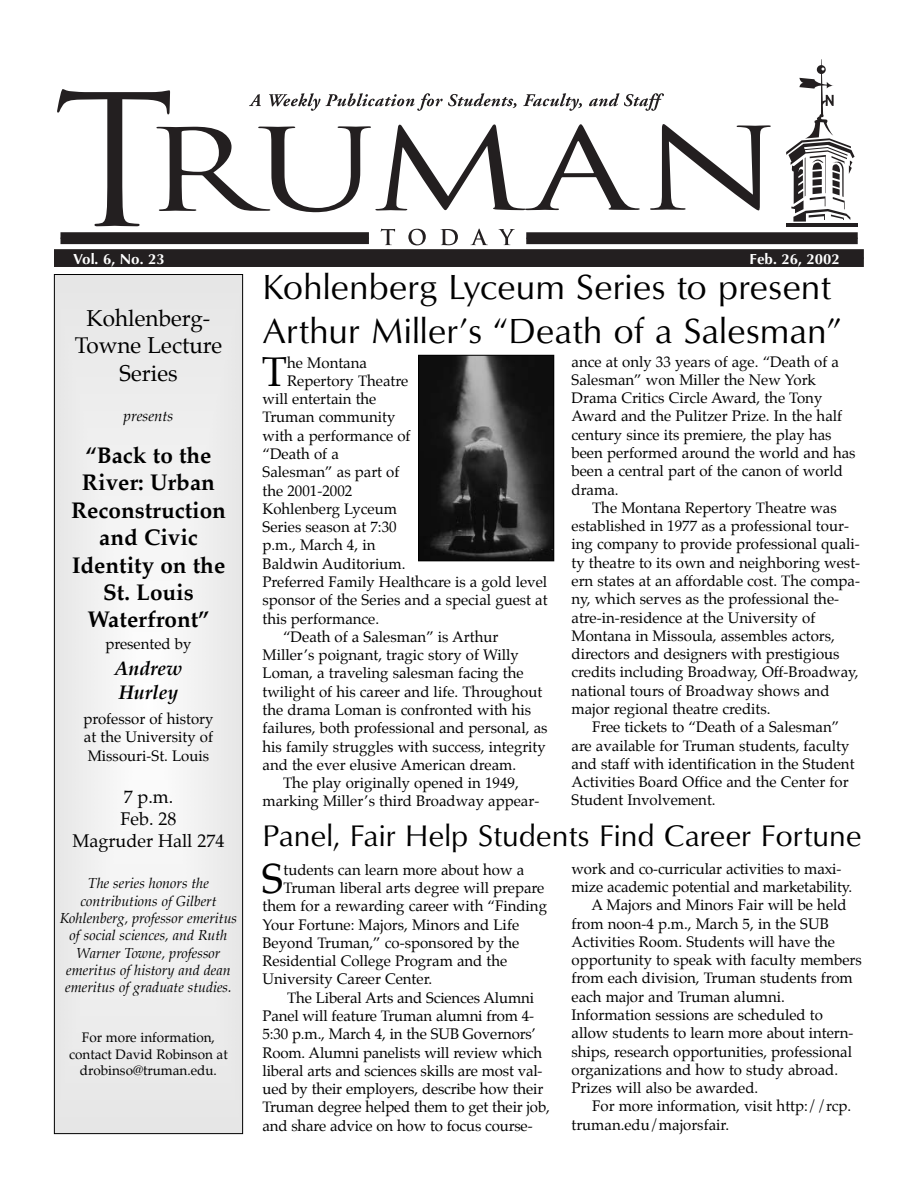
<style>
.page{position:relative;width:918px;height:1188px;background:#fff}
.page>*{position:absolute;margin:0;border:0;box-sizing:border-box;transform-origin:0 0}
.t1{font:41.25px "Palatino";color:#000}
.t2{font:36px/43.2px "Optimum Roman DTC";color:#000}
.t3{font:30.75px "Optimum Roman DTC";color:#000}
.t4{font:700 22.5px/27.5px "Palatino";color:#000;text-align:center}
.t5{font:22.5px/27.5px "Palatino";color:#000;text-align:center}
.t6{font:italic 700 19.5px/23.7px "Palatino";color:#000}
.t7{font:18px/21.9px "Palatino";color:#000;text-align:center}
.t8{font:15px/18.3px "Palatino";color:#000}
.t9{font:15px "Optimum Bold DTC";color:#fff}
.t10{font:italic 15px "Palatino";color:#000}
.t11{font:italic 14.25px/17.4px "Palatino";color:#000;text-align:center}
.t12{font:13.5px/16.5px "Palatino";color:#000;text-align:center}
</style>
<div class="page">
<hr style="left:786px;top:223px;width:71px;height:4px;background:#231f20">
<svg style="left:786px;top:59px;width:69px;height:163px"></svg>
<svg style="left:57px;top:89px;width:714px;height:156px"></svg>
<div style="left:60px;top:232px;width:309px;height:12px;background:#231f20"></div>
<div style="left:54px;top:249px;width:810px;height:18px;background:#231f20"></div>
<div style="left:526px;top:232px;width:332px;height:12px;background:#231f20"></div>
<div style="left:55px;top:275px;width:187px;height:858px;background:#ededed"></div>
<div style="left:54px;top:274px;width:189px;height:860px;border:1px solid #000"></div>
<img style="left:420px;top:357px;width:132px;height:202px">
<div style="left:418px;top:355px;width:136px;height:206px;border:1px solid #000"></div>
<p class="t9" style="left:74px;top:253px;width:93px">Vol. 6, No. 23</p>
<p class="t9" style="left:750px;top:253px;width:92px">Feb. 26, 2002</p>
<h3 class="t5" style="left:75px;top:306px;width:149px">Kohlenberg-<br>Towne Lecture<br>Series</h3>
<p class="t10" style="left:124px;top:409px;width:51px">presents</p>
<h3 class="t4" style="left:71px;top:443px;width:156px">“Back to the<br>River: Urban<br>Reconstruction and Civic<br>Identity on the<br>St. Louis<br>Waterfront”</h3>
<p class="t8" style="left:105px;top:636px;width:88px">presented by</p>
<h3 class="t6" style="left:115px;top:658px;width:69px">Andrew<br>Hurley</h3>
<p class="t8" style="left:83px;top:711px;width:132px;text-align:justify">professor of history at the University of Missouri-St. Louis</p>
<p class="t7" style="left:73px;top:787px;width:153px">7 p.m.<br>Feb. 28<br>Magruder Hall 274</p>
<p class="t11" style="left:60px;top:876px;width:179px">The series honors the contributions of Gilbert<br>Kohlenberg, professor emeritus of social sciences, and Ruth<br>Warner Towne, professor emeritus of history and dean emeritus of graduate studies.</p>
<p class="t12" style="left:69px;top:1030px;width:160px">For more information, contact David Robinson at drobinso@truman.edu.</p>
<h2 class="t2" style="left:263px;top:269px;width:581px">Kohlenberg Lyceum Series to present<br>Arthur Miller’s “Death of a Salesman”</h2>
<h1 class="t1" style="left:262px;top:352px;width:27px">T</h1>
<p class="t8" style="left:287px;top:354px;width:81px">he Montana</p>
<p class="t8" style="left:287px;top:373px;width:123px">Repertory Theatre</p>
<p class="t8" style="left:263px;top:391px;width:116px">will entertain the</p>
<p class="t8" style="left:263px;top:409px;width:134px">Truman community</p>
<p class="t8" style="left:263px;top:428px;width:150px">with a performance of</p>
<p class="t8" style="left:263px;top:446px;width:78px">“Death of a</p>
<p class="t8" style="left:263px;top:464px;width:138px">Salesman” as part of</p>
<p class="t8" style="left:263px;top:482px;width:91px">the 2001-2002</p>
<p class="t8" style="left:263px;top:501px;width:136px">Kohlenberg Lyceum</p>
<p class="t8" style="left:263px;top:519px;width:136px">Series season at 7:30</p>
<p class="t8" style="left:263px;top:537px;width:114px">p.m., March 4, in</p>
<p class="t8" style="left:263px;top:556px;width:145px">Baldwin Auditorium.</p>
<p class="t8" style="left:263px;top:574px;width:286px">Preferred Family Healthcare is a gold level</p>
<p class="t8" style="left:263px;top:592px;width:287px">sponsor of the Series and a special guest at</p>
<p class="t8" style="left:263px;top:610px;width:118px">this performance.</p>
<p class="t8" style="left:283px;top:629px;width:217px">“Death of a Salesman” is Arthur</p>
<p class="t8" style="left:263px;top:647px;width:258px">Miller’s poignant, tragic story of Willy</p>
<p class="t8" style="left:263px;top:665px;width:263px">Loman, a traveling salesman facing the</p>
<p class="t8" style="left:263px;top:684px;width:281px">twilight of his career and life. Throughout</p>
<p class="t8" style="left:263px;top:702px;width:270px">the drama Loman is confronted with his</p>
<p class="t8" style="left:263px;top:720px;width:287px">failures, both professional and personal, as</p>
<p class="t8" style="left:263px;top:738px;width:285px">his family struggles with success, integrity</p>
<p class="t8" style="left:263px;top:757px;width:255px">and the ever elusive American dream.</p>
<p class="t8" style="left:283px;top:775px;width:237px">The play originally opened in 1949,</p>
<p class="t8" style="left:263px;top:793px;width:278px">marking Miller’s third Broadway appear-</p>
<p class="t8" style="left:572px;top:353px;width:286px">ance at only 33 years of age. “Death of a Salesman” won Miller the New York Drama Critics Circle Award, the Tony Award and the Pulitzer Prize. In the half century since its premiere, the play has been performed around the world and has been a central part of the canon of world drama.</p>
<p class="t8" style="left:572px;top:500px;width:290px;text-indent:21px">The Montana Repertory Theatre was established in 1977 as a professional tour&shy;ing company to provide professional quali&shy;ty theatre to its own and neighboring west&shy;ern states at an affordable cost. The compa&shy;ny, which serves as the professional the&shy;atre-in-residence at the University of Montana in Missoula, assembles actors, directors and designers with prestigious credits including Broadway, Off-Broadway, national tours of Broadway shows and major regional theatre credits.</p>
<p class="t8" style="left:572px;top:719px;width:285px;text-indent:21px">Free tickets to “Death of a Salesman” are available for Truman students, faculty and staff with identification in the Student Activities Board Office and the Center for Student Involvement.</p>
<h3 class="t3" style="left:262px;top:824px;width:601px">Panel, Fair Help Students Find Career Fortune</h3>
<h1 class="t1" style="left:262px;top:859px;width:23px">S</h1>
<p class="t8" style="left:284px;top:862px;width:242px">tudents can learn more about how a</p>
<p class="t8" style="left:572px;top:860px;width:272px">work and co-curricular activities to maxi-</p>
<p class="t8" style="left:572px;top:879px;width:282px">mize academic potential and marketability.</p>
<p class="t8" style="left:592px;top:897px;width:257px">A Majors and Minors Fair will be held</p>
<p class="t8" style="left:572px;top:915px;width:259px">from noon-4 p.m., March 5, in the SUB</p>
<p class="t8" style="left:572px;top:934px;width:265px">Activities Room. Students will have the</p>
<p class="t8" style="left:572px;top:952px;width:292px">opportunity to speak with faculty members</p>
<p class="t8" style="left:572px;top:970px;width:283px">from each division, Truman students from</p>
<p class="t8" style="left:572px;top:988px;width:215px">each major and Truman alumni.</p>
<p class="t8" style="left:572px;top:1007px;width:253px">Information sessions are scheduled to</p>
<p class="t8" style="left:572px;top:1025px;width:284px">allow students to learn more about intern-</p>
<p class="t8" style="left:572px;top:1043px;width:282px">ships, research opportunities, professional</p>
<p class="t8" style="left:572px;top:1062px;width:268px">organizations and how to study abroad.</p>
<p class="t8" style="left:572px;top:1080px;width:188px">Prizes will also be awarded.</p>
<p class="t8" style="left:592px;top:1098px;width:261px">For more information, visit http://rcp.</p>
<p class="t8" style="left:572px;top:1116px;width:159px">truman.edu/majorsfair.</p>
<p class="t8" style="left:284px;top:880px;width:262px">Truman liberal arts degree will prepare</p>
<p class="t8" style="left:262px;top:898px;width:286px">them for a rewarding career with “Finding</p>
<p class="t8" style="left:262px;top:916px;width:258px">Your Fortune: Majors, Minors and Life</p>
<p class="t8" style="left:262px;top:935px;width:258px">Beyond Truman,” co-sponsored by the</p>
<p class="t8" style="left:262px;top:953px;width:246px">Residential College Program and the</p>
<p class="t8" style="left:262px;top:971px;width:171px">University Career Center.</p>
<p class="t8" style="left:287px;top:990px;width:248px">The Liberal Arts and Sciences Alumni</p>
<p class="t8" style="left:262px;top:1008px;width:273px">Panel will feature Truman alumni from 4-</p>
<p class="t8" style="left:262px;top:1026px;width:275px">5:30 p.m., March 4, in the SUB Governors’</p>
<p class="t8" style="left:262px;top:1044px;width:281px">Room. Alumni panelists will review which</p>
<p class="t8" style="left:262px;top:1063px;width:282px">liberal arts and sciences skills are most val-</p>
<p class="t8" style="left:262px;top:1081px;width:282px">ued by their employers, describe how their</p>
<p class="t8" style="left:262px;top:1099px;width:289px">Truman degree helped them to get their job,</p>
<p class="t8" style="left:262px;top:1118px;width:272px">and share advice on how to focus course-</p>
</div>
